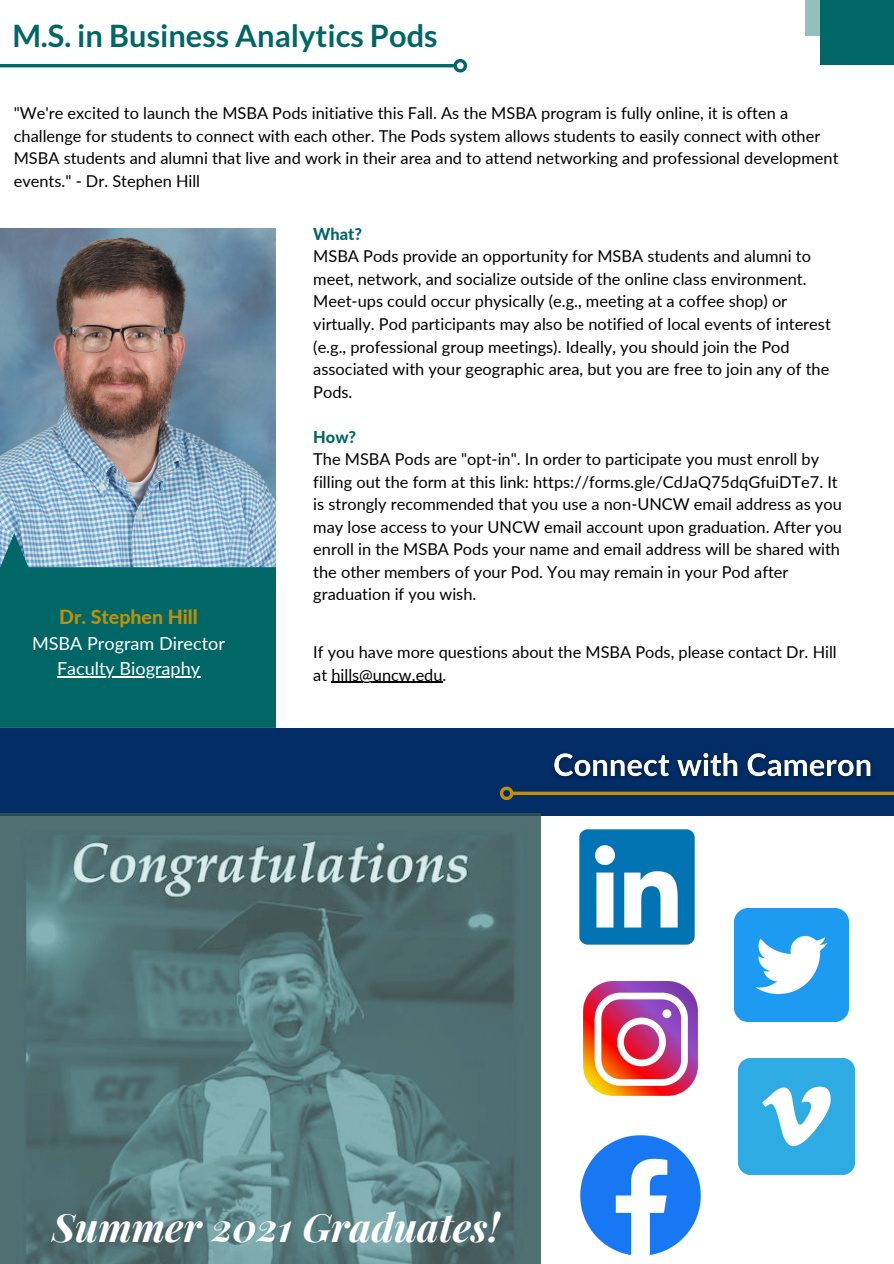
<style>
.page{position:relative;width:894px;height:1264px;background:#fff}
.page>*{position:absolute;margin:0;border:0;box-sizing:border-box;transform-origin:0 0}
.t1{font:italic 700 39px "Playfair Display";color:#fff}
.t2{font:700 30.75px "Lato";color:#066}
.t3{font:800 19.5px "Lato";color:#be9006}
.t4{font:18px "Lato";color:#fff}
.t5{font:16.35px/22.5px "Lato";color:#000}
.t6{font:800 16.35px "Lato";color:#066}
</style>
<div class="page">
<div style="left:0;top:728px;width:893px;height:87px;background:#032d66"></div>
<svg style="left:516px;top:791px;width:377px;height:4px;background:#9f7f15"></svg>
<svg style="left:499px;top:786px;width:17px;height:15px"></svg>
<img style="left:734px;top:908px;width:114px;height:113px">
<img style="left:0;top:228px;width:276px;height:305px">
<hr style="left:0;top:64px;width:453px;height:3px;background:#066">
<svg style="left:451px;top:59px;width:16px;height:14px"></svg>
<img style="left:579px;top:829px;width:115px;height:115px">
<img style="left:583px;top:981px;width:114px;height:114px">
<img style="left:738px;top:1058px;width:115px;height:116px">
<img style="left:580px;top:1135px;width:120px;height:120px">
<img style="left:0;top:813px;width:540px;height:450px">
<div style="left:820px;top:0;width:73px;height:64px;background:#066"></div>
<svg style="left:805px;top:0;width:15px;height:36px"></svg>
<img style="left:553px;top:752px;width:319px;height:26px">
<svg style="left:0;top:533px;width:276px;height:195px;background:#1b7579"></svg>
<hr style="left:57px;top:676px;width:143px;height:1px;background:#fff">
<hr style="left:331px;top:682px;width:111px;height:1px;background:#000">
<p class="t2" style="left:12px;top:16px;width:426px">M.S. in Business Analytics Pods</p>
<p class="t5" style="left:14px;top:102px;width:826px">"We're excited to launch the MSBA Pods initiative this Fall. As the MSBA program is fully online, it is often a challenge for students to connect with each other. The Pods system allows students to easily connect with other MSBA students and alumni that live and work in their area and to attend networking and professional development events." - Dr. Stephen Hill</p>
<p class="t3" style="left:59px;top:605px;width:140px">Dr. Stephen Hill</p>
<p class="t4" style="left:32px;top:632px;width:194px">MSBA Program Director</p>
<p class="t4" style="left:57px;top:657px;width:144px">Faculty Biography</p>
<p class="t6" style="left:313px;top:224px;width:50px">What?</p>
<p class="t5" style="left:313px;top:245px;width:519px">MSBA Pods provide an opportunity for MSBA students and alumni to meet, network, and socialize outside of the online class environment.<br>Meet-ups could occur physically (e.g., meeting at a coffee shop) or virtually. Pod participants may also be notified of local events of interest (e.g., professional group meetings). Ideally, you should join the Pod associated with your geographic area, but you are free to join any of the Pods.</p>
<p class="t6" style="left:313px;top:426px;width:44px">How?</p>
<p class="t5" style="left:313px;top:447px;width:530px">The MSBA Pods are "opt-in". In order to participate you must enroll by filling out the form at this link: https://forms.gle/CdJaQ75dqGfuiDTe7. It is strongly recommended that you use a non-UNCW email address as you may lose access to your UNCW email account upon graduation. After you enroll in the MSBA Pods your name and email address will be shared with the other members of your Pod. You may remain in your Pod after graduation if you wish.</p>
<p class="t5" style="left:313px;top:640px;width:525px">If you have more questions about the MSBA Pods, please contact Dr. Hill at hills@uncw.edu.</p>
<p class="t1" style="left:52px;top:1199px;width:449px">Summer 2021 Graduates!</p>
</div>
